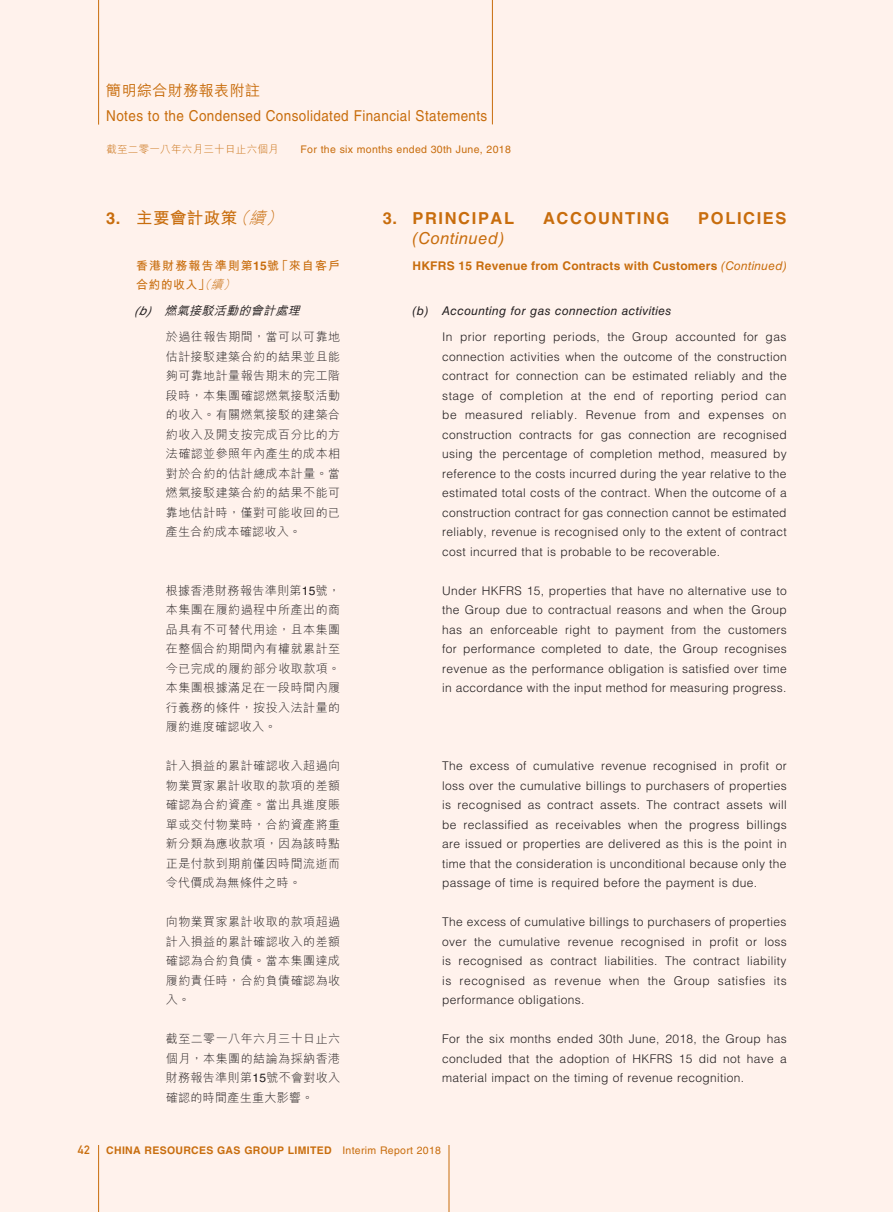
<style>
.page{position:relative;width:893px;height:1212px;background:#fff2ec}
.page>*{position:absolute;margin:0;border:0;box-sizing:border-box;transform-origin:0 0}
.t1{font:700 16.5px "Helvetica LT Std";letter-spacing:.095em;color:#c86d0d}
.t2{font:italic 16.5px "Helvetica LT Std";letter-spacing:.03em;color:#c86d0d}
.t3{font:700 16.5px "M Hei HK";letter-spacing:.03em;color:#c86d0d}
.t4{font:15px "Helvetica LT Std";letter-spacing:.03em;color:#c86d0d;scale:.9 1}
.t5{font:500 15px "M Hei HK";letter-spacing:.03em;color:#c86d0d}
.t6{font:300 12px/19.5px "Helvetica LT Std";letter-spacing:.03em;color:#231f20;text-align:justify}
.t7{font:300 12px/19.5px "M Hei HK";letter-spacing:.04em;color:#231f20;text-align:justify}
.t8{font:700 12px "Helvetica LT Std";letter-spacing:.02em;color:#c86d0d}
.t9{font:italic 12px "Helvetica LT Std";letter-spacing:.03em;color:#231f20}
.t10{font:700 12px/19.5px "M Hei HK";letter-spacing:.09em;color:#c86d0d}
.t11{font:12px "DIN Mittelschrift Std";color:#c86d0d}
.t12{font:700 10.5px "Helvetica LT Std";letter-spacing:.03em;color:#c86d0d}
.t13{font:10.5px "Helvetica LT Std";letter-spacing:.03em;color:#c86d0d}
.t14{font:300 10.5px "M Hei HK";letter-spacing:.03em;color:#c86d0d}
.s1{font-family:"Helvetica LT Std"}
.s2{font-weight:300;font-style:italic}
.s3{font-family:"Helvetica LT Std";font-weight:400;font-style:italic}
.s4{font-weight:500;font-style:italic}
.s5{font-family:"Helvetica LT Std";font-weight:400}
.s6{font-weight:400;font-style:italic}
.s7{font-weight:400}
</style>
<div class="page">
<hr style="left:98px;top:0;width:1px;height:125px;background:#c86d0d">
<hr style="left:98px;top:1145px;width:1px;height:67px;background:#c86d0d">
<hr style="left:449px;top:1145px;width:1px;height:67px;background:#c86d0d">
<hr style="left:492px;top:0;width:1px;height:124px;background:#c86d0d">
<p class="t5" style="left:106px;top:79px;width:155px">簡明綜合財務報表附註</p>
<p class="t4" style="left:106px;top:107px;width:425px">Notes to the Condensed Consolidated Financial Statements</p>
<p class="t14" style="left:106px;top:141px;width:174px">截至二零一八年六月三十日止六個月</p>
<p class="t13" style="left:301px;top:143px;width:212px">For the six months ended 30th June, 2018</p>
<h1 class="t3" style="left:106px;top:206px;width:183px"><span class="s1">3.</span> 主要會計政策<span class="s2">（續）</span></h1>
<p class="t10" style="left:136px;top:255px;width:206px">香港財務報告準則第<span class="s1">15</span>號「來自客戶合約的收入」<span class="s2">（續）</span></p>
<p class="t7" style="left:166px;top:297px;width:176px;line-height:26px;text-indent:-31px"><span class="s3">(b)</span> <span class="s4">燃氣接駁活動的會計處理<br></span>於過往報告期間，當可以可靠地</p>
<p class="t7" style="left:166px;top:346px;width:176px">估計接駁建築合約的結果並且能夠可靠地計量報告期末的完工階段時，本集團確認燃氣接駁活動的收入。有關燃氣接駁的建築合約收入及開支按完成百分比的方法確認並參照年內產生的成本相對於合約的估計總成本計量。當燃氣接駁建築合約的結果不能可靠地估計時，僅對可能收回的已產生合約成本確認收入。</p>
<p class="t7" style="left:166px;top:580px;width:176px">根據香港財務報告準則第<span class="s5">15</span>號，本集團在履約過程中所產出的商品具有不可替代用途，且本集團在整個合約期間內有權就累計至今已完成的履約部分收取款項。本集團根據滿足在一段時間內履行義務的條件，按投入法計量的履約進度確認收入。</p>
<p class="t7" style="left:166px;top:755px;width:176px">計入損益的累計確認收入超過向物業買家累計收取的款項的差額確認為合約資產。當出具進度賬單或交付物業時，合約資產將重新分類為應收款項，因為該時點正是付款到期前僅因時間流逝而令代價成為無條件之時。</p>
<p class="t7" style="left:166px;top:911px;width:176px">向物業買家累計收取的款項超過計入損益的累計確認收入的差額確認為合約負債。當本集團達成履約責任時，合約負債確認為收入。</p>
<p class="t7" style="left:166px;top:1028px;width:176px">截至二零一八年六月三十日止六個月，本集團的結論為採納香港財務報告準則第<span class="s5">15</span>號不會對收入確認的時間產生重大影響。</p>
<h1 class="t1" style="left:383px;top:209px;width:133px">3. PRINCIPAL</h1>
<h1 class="t1" style="left:543px;top:209px;width:128px">ACCOUNTING</h1>
<h1 class="t1" style="left:698px;top:209px;width:90px">POLICIES</h1>
<h1 class="t2" style="left:412px;top:229px;width:93px">(Continued)</h1>
<p class="t8" style="left:412px;top:258px;width:376px">HKFRS 15 Revenue from Contracts with Customers <span class="s6">(Continued)</span></p>
<p class="t9" style="left:412px;top:304px;width:260px">(b) Accounting for gas connection activities</p>
<p class="t6" style="left:442px;top:327px;width:346px">In prior reporting periods, the Group accounted for gas connection activities when the outcome of the construction contract for connection can be estimated reliably and the stage of completion at the end of reporting period can be measured reliably. Revenue from and expenses on construction contracts for gas connection are recognised using the percentage of completion method, measured by reference to the costs incurred during the year relative to the estimated total costs of the contract. When the outcome of a construction contract for gas connection cannot be estimated reliably, revenue is recognised only to the extent of contract cost incurred that is probable to be recoverable.</p>
<p class="t6" style="left:442px;top:580px;width:346px">Under HKFRS 15, properties that have no alternative use to the Group due to contractual reasons and when the Group has an enforceable right to payment from the customers for performance completed to date, the Group recognises revenue as the performance obligation is satisfied over time in accordance with the input method for measuring progress.</p>
<p class="t6" style="left:442px;top:756px;width:346px">The excess of cumulative revenue recognised in profit or loss over the cumulative billings to purchasers of properties is recognised as contract assets. The contract assets will be reclassified as receivables when the progress billings are issued or properties are delivered as this is the point in time that the consideration is unconditional because only the passage of time is required before the payment is due.</p>
<p class="t6" style="left:442px;top:912px;width:346px">The excess of cumulative billings to purchasers of properties over the cumulative revenue recognised in profit or loss is recognised as contract liabilities. The contract liability is recognised as revenue when the Group satisfies its performance obligations.</p>
<p class="t6" style="left:442px;top:1029px;width:346px">For the six months ended 30th June, 2018, the Group has concluded that the adoption of HKFRS 15 did not have a material impact on the timing of revenue recognition.</p>
<p class="t11" style="left:78px;top:1143px;width:13px">42</p>
<p class="t12" style="left:106px;top:1144px;width:336px">CHINA RESOURCES GAS GROUP LIMITED <span class="s7">Interim Report 2018</span></p>
</div>
